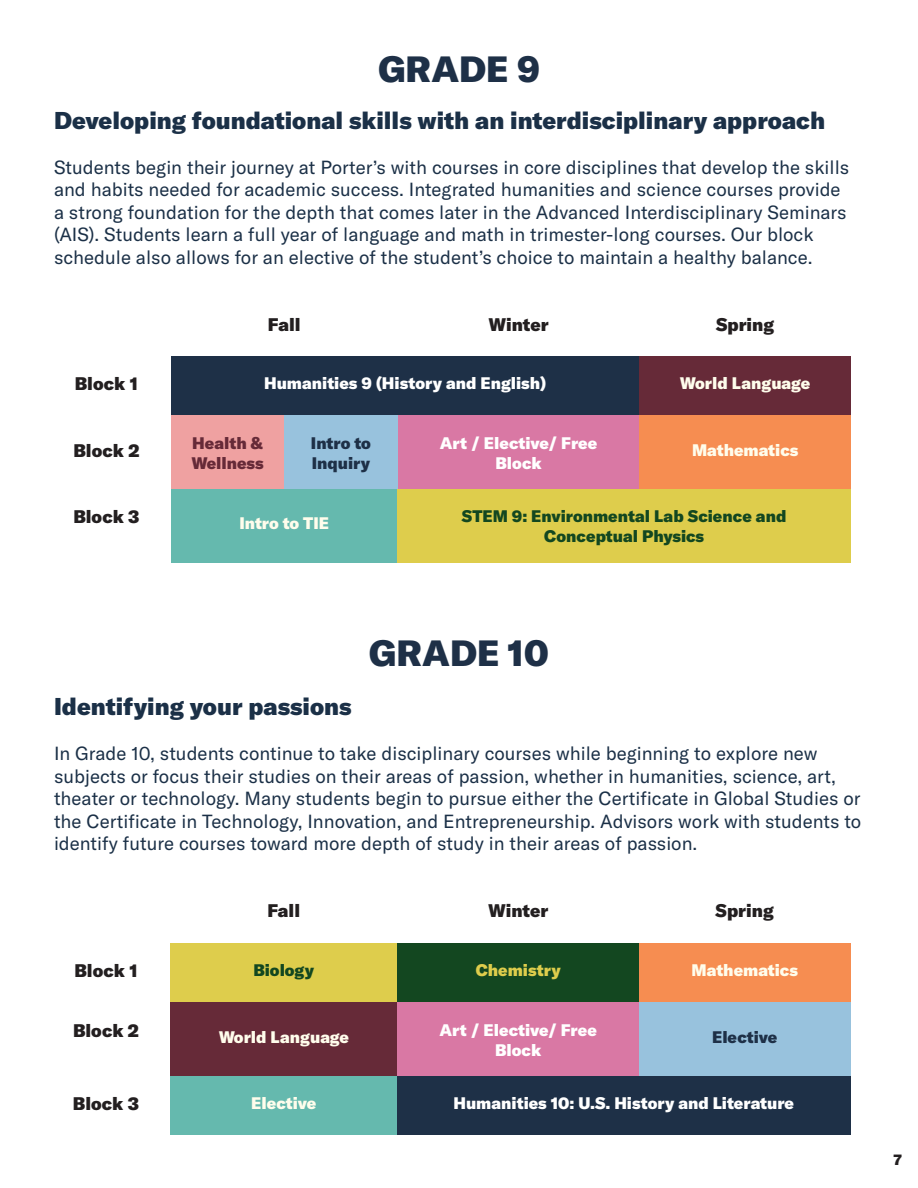
<style>
.page{position:relative;width:918px;height:1188px;background:#fff}
.page>*{position:absolute;margin:0;border:0;box-sizing:border-box;transform-origin:0 0}
.t1{font:900 36px "GT America";color:#1e3047}
.t2{font:900 24px "GT America";color:#1b3047}
.t3{font:18.75px/22.5px "GT America";color:#1b3047}
.t4{font:900 18px "GT America";color:#231f20}
.t5{font:900 16.5px/19.8px "GT America";color:#fff;text-align:center}
.t6{font:900 16.5px "GT America";color:#fffdec}
.t7{font:900 16.5px "GT America";color:#134720}
.t8{font:900 16.5px/19.8px "GT America";color:#1e3047}
.t9{font:900 16.5px/19.8px "GT America";color:#662a38}
.t10{font:900 16.5px "GT America";color:#decd4c}
.t11{font:900 15px "GT America";color:#231f20}
</style>
<div class="page">
<div style="left:171px;top:356px;width:469px;height:60px;background:#1e3047"></div>
<div style="left:640px;top:356px;width:211px;height:60px;background:#662a38"></div>
<div style="left:171px;top:416px;width:113px;height:73px;background:#efa1a1"></div>
<div style="left:284px;top:416px;width:114px;height:73px;background:#98c2dd"></div>
<div style="left:398px;top:416px;width:242px;height:73px;background:#d978a4"></div>
<div style="left:640px;top:416px;width:211px;height:73px;background:#f68d51"></div>
<div style="left:171px;top:489px;width:227px;height:73px;background:#65b9ae"></div>
<div style="left:398px;top:489px;width:453px;height:73px;background:#decd4c"></div>
<div style="left:170px;top:943px;width:227px;height:60px;background:#decd4c"></div>
<div style="left:397px;top:943px;width:242px;height:60px;background:#134720"></div>
<div style="left:639px;top:943px;width:211px;height:60px;background:#f68d51"></div>
<div style="left:170px;top:1003px;width:227px;height:73px;background:#662a38"></div>
<div style="left:397px;top:1003px;width:242px;height:73px;background:#d978a4"></div>
<div style="left:639px;top:1003px;width:211px;height:73px;background:#98c2dd"></div>
<div style="left:170px;top:1076px;width:227px;height:58px;background:#65b9ae"></div>
<div style="left:397px;top:1076px;width:453px;height:58px;background:#1e3047"></div>
<p class="t1" style="left:378px;top:46px;width:163px">GRADE 9</p>
<p class="t2" style="left:54px;top:105px;width:773px">Developing foundational skills with an interdisciplinary approach</p>
<p class="t3" style="left:54px;top:156px;width:797px">Students begin their journey at Porter’s with courses in core disciplines that develop the skills and habits needed for academic success. Integrated humanities and science courses provide a strong foundation for the depth that comes later in the Advanced Interdisciplinary Seminars (AIS). Students learn a full year of language and math in trimester-long courses. Our block</p>
<p class="t3" style="left:54px;top:246px;width:760px">schedule also allows for an elective of the student’s choice to maintain a healthy balance.</p>
<p class="t4" style="left:268px;top:313px;width:34px">Fall</p>
<p class="t4" style="left:488px;top:313px;width:62px">Winter</p>
<p class="t4" style="left:716px;top:313px;width:60px">Spring</p>
<p class="t4" style="left:75px;top:372px;width:65px">Block 1</p>
<p class="t5" style="left:264px;top:373px;width:284px">Humanities 9 (History and English)</p>
<p class="t6" style="left:680px;top:373px;width:132px">World Language</p>
<p class="t4" style="left:73px;top:439px;width:67px">Block 2</p>
<p class="t9" style="left:191px;top:433px;width:74px">Health &amp;<br>Wellness</p>
<p class="t8" style="left:311px;top:433px;width:61px">Intro to<br>Inquiry</p>
<p class="t5" style="left:440px;top:433px;width:159px">Art / Elective/ Free<br>Block</p>
<p class="t6" style="left:692px;top:439px;width:108px">Mathematics</p>
<p class="t4" style="left:73px;top:505px;width:68px">Block 3</p>
<p class="t6" style="left:239px;top:513px;width:91px">Intro to TIE</p>
<p class="t7" style="left:462px;top:506px;width:326px">STEM 9: Environmental Lab Science and</p>
<p class="t7" style="left:544px;top:526px;width:161px">Conceptual Physics</p>
<p class="t1" style="left:369px;top:630px;width:181px">GRADE 10</p>
<p class="t2" style="left:54px;top:691px;width:299px">Identifying your passions</p>
<p class="t3" style="left:54px;top:742px;width:809px">In Grade 10, students continue to take disciplinary courses while beginning to explore new subjects or focus their studies on their areas of passion, whether in humanities, science, art, theater or technology. Many students begin to pursue either the Certificate in Global Studies or the Certificate in Technology, Innovation, and Entrepreneurship. Advisors work with students to identify future courses toward more depth of study in their areas of passion.</p>
<p class="t4" style="left:267px;top:899px;width:34px">Fall</p>
<p class="t4" style="left:488px;top:899px;width:62px">Winter</p>
<p class="t4" style="left:716px;top:899px;width:60px">Spring</p>
<p class="t4" style="left:74px;top:959px;width:65px">Block 1</p>
<p class="t7" style="left:253px;top:960px;width:62px">Biology</p>
<p class="t10" style="left:476px;top:960px;width:87px">Chemistry</p>
<p class="t6" style="left:692px;top:960px;width:108px">Mathematics</p>
<p class="t4" style="left:73px;top:1019px;width:67px">Block 2</p>
<p class="t6" style="left:219px;top:1026px;width:132px">World Language</p>
<p class="t5" style="left:439px;top:1020px;width:159px">Art / Elective/ Free<br>Block</p>
<p class="t8" style="left:712px;top:1027px;width:67px">Elective</p>
<p class="t4" style="left:73px;top:1092px;width:68px">Block 3</p>
<p class="t6" style="left:251px;top:1093px;width:67px">Elective</p>
<p class="t5" style="left:453px;top:1093px;width:342px">Humanities 10: U.S. History and Literature</p>
<p class="t11" style="left:894px;top:1150px;width:10px">7</p>
</div>
